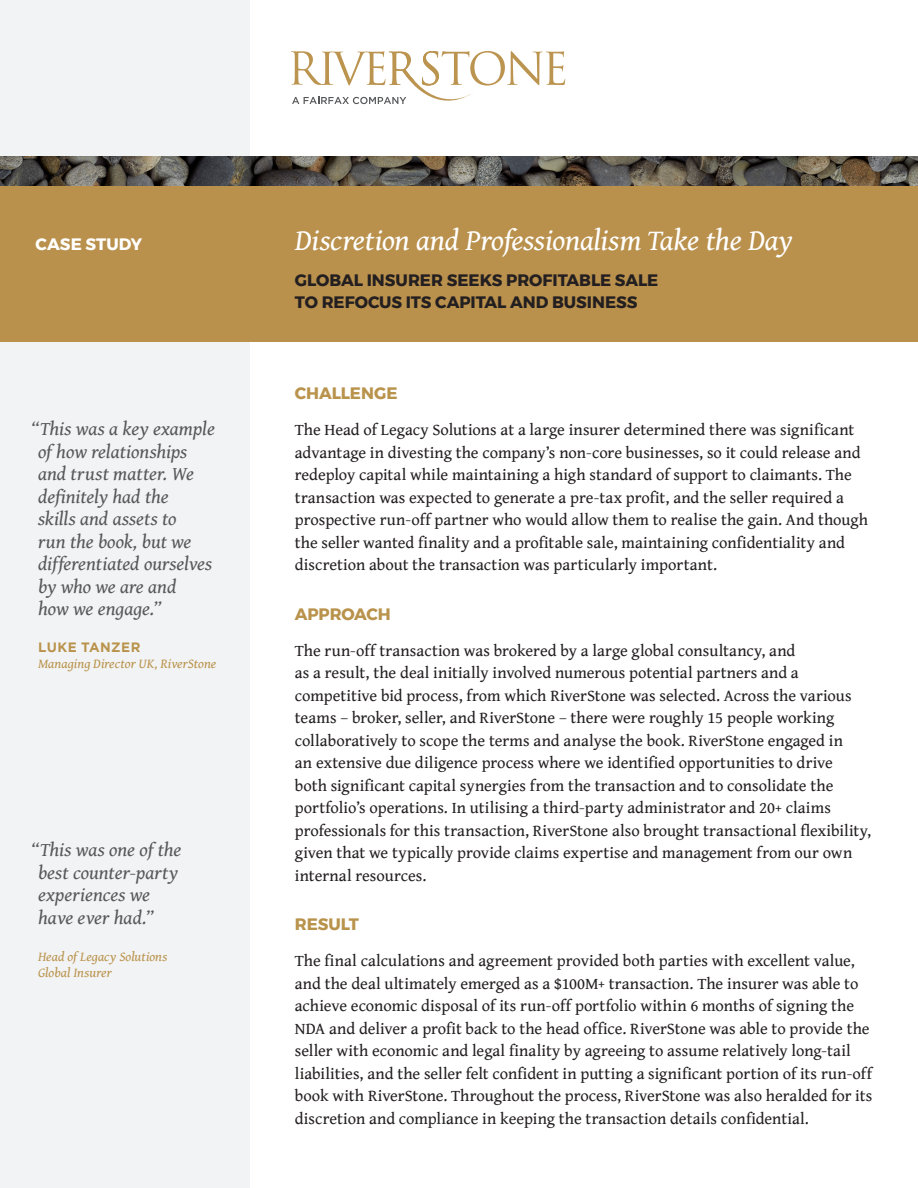
<style>
.page{position:relative;width:918px;height:1188px;background:#fff}
.page>*{position:absolute;margin:0;border:0;box-sizing:border-box;transform-origin:0 0}
.t1{font:italic 30px "Gentium Book Basic";letter-spacing:-.005em;color:#fff}
.Quote_Sidebar{font:italic 19.5px/22.5px "Gentium Book Basic";color:#57585a}
.RS_Body_3{font:16.5px/22.5px "Gentium Book Basic";color:#231f20}
.RS_Subhead{font:700 16.5px/22.5px "Montserrat";letter-spacing:-.005em;color:#231f20}
.RS_Subhead-2{font:700 16.5px "Montserrat";letter-spacing:-.005em;color:#b9934c}
.RS_Subhead-3{font:700 16.5px "Montserrat";letter-spacing:.005em;color:#fff}
.Sidebar_Quote_attrib{font:italic 13.5px/16.5px "Gentium Book Basic";letter-spacing:.005em;color:#b9934c}
.Sidebar_Quote_attrib-2{font:700 13.5px "Gotham";letter-spacing:.03em;color:#b9934c}
</style>
<div class="page">
<svg style="left:291px;top:51px;width:274px;height:53px"></svg>
<div style="left:0;top:0;width:249px;height:1188px;background:#f2f3f4"></div>
<img style="left:0;top:157px;width:918px;height:29px">
<div style="left:0;top:186px;width:918px;height:156px;background:#b9904c"></div>
<p class="RS_Subhead-3" style="left:36px;top:231px;width:108px">CASE STUDY</p>
<p class="Quote_Sidebar" style="left:38px;top:417px;width:178px;text-indent:-7px">“This was a key example of how relationships and trust matter. We definitely had the<br>skills and assets to<br>run the book, but we differentiated ourselves by who we are and<br>how we engage.”</p>
<p class="Sidebar_Quote_attrib-2" style="left:38px;top:639px;width:104px">LUKE TANZER</p>
<p class="Sidebar_Quote_attrib" style="left:38px;top:655px;width:180px">Managing Director UK, RiverStone</p>
<p class="Quote_Sidebar" style="left:38px;top:838px;width:145px;text-indent:-7px">“This was one of the best counter-party experiences we have ever had.”</p>
<p class="Sidebar_Quote_attrib" style="left:38px;top:948px;width:131px">Head of Legacy Solutions<br>Global Insurer</p>
<p class="t1" style="left:295px;top:218px;width:499px">Discretion and Professionalism Take the Day</p>
<p class="RS_Subhead" style="left:295px;top:269px;width:365px">GLOBAL INSURER SEEKS PROFITABLE SALE<br>TO REFOCUS ITS CAPITAL AND BUSINESS</p>
<p class="RS_Subhead-2" style="left:295px;top:380px;width:104px">CHALLENGE</p>
<p class="RS_Body_3" style="left:295px;top:418px;width:575px">The Head of Legacy Solutions at a large insurer determined there was significant advantage in divesting the company’s non-core businesses, so it could release and redeploy capital while maintaining a high standard of support to claimants. The transaction was expected to generate a pre-tax profit, and the seller required a prospective run-off partner who would allow them to realise the gain. And though the seller wanted finality and a profitable sale, maintaining confidentiality and discretion about the transaction was particularly important.</p>
<p class="RS_Subhead-2" style="left:295px;top:601px;width:97px">APPROACH</p>
<p class="RS_Body_3" style="left:295px;top:639px;width:578px">The run-off transaction was brokered by a large global consultancy, and<br>as a result, the deal initially involved numerous potential partners and a competitive bid process, from which RiverStone was selected. Across the various teams – broker, seller, and RiverStone – there were roughly 15 people working collaboratively to scope the terms and analyse the book. RiverStone engaged in<br>an extensive due diligence process where we identified opportunities to drive<br>both significant capital synergies from the transaction and to consolidate the portfolio’s operations. In utilising a third-party administrator and 20+ claims professionals for this transaction, RiverStone also brought transactional flexibility, given that we typically provide claims expertise and management from our own internal resources.</p>
<p class="RS_Subhead-2" style="left:295px;top:911px;width:66px">RESULT</p>
<p class="RS_Body_3" style="left:295px;top:949px;width:579px">The final calculations and agreement provided both parties with excellent value, and the deal ultimately emerged as a $100M+ transaction. The insurer was able to achieve economic disposal of its run-off portfolio within 6 months of signing the NDA and deliver a profit back to the head office. RiverStone was able to provide the seller with economic and legal finality by agreeing to assume relatively long-tail liabilities, and the seller felt confident in putting a significant portion of its run-off book with RiverStone. Throughout the process, RiverStone was also heralded for its discretion and compliance in keeping the transaction details confidential.</p>
</div>
